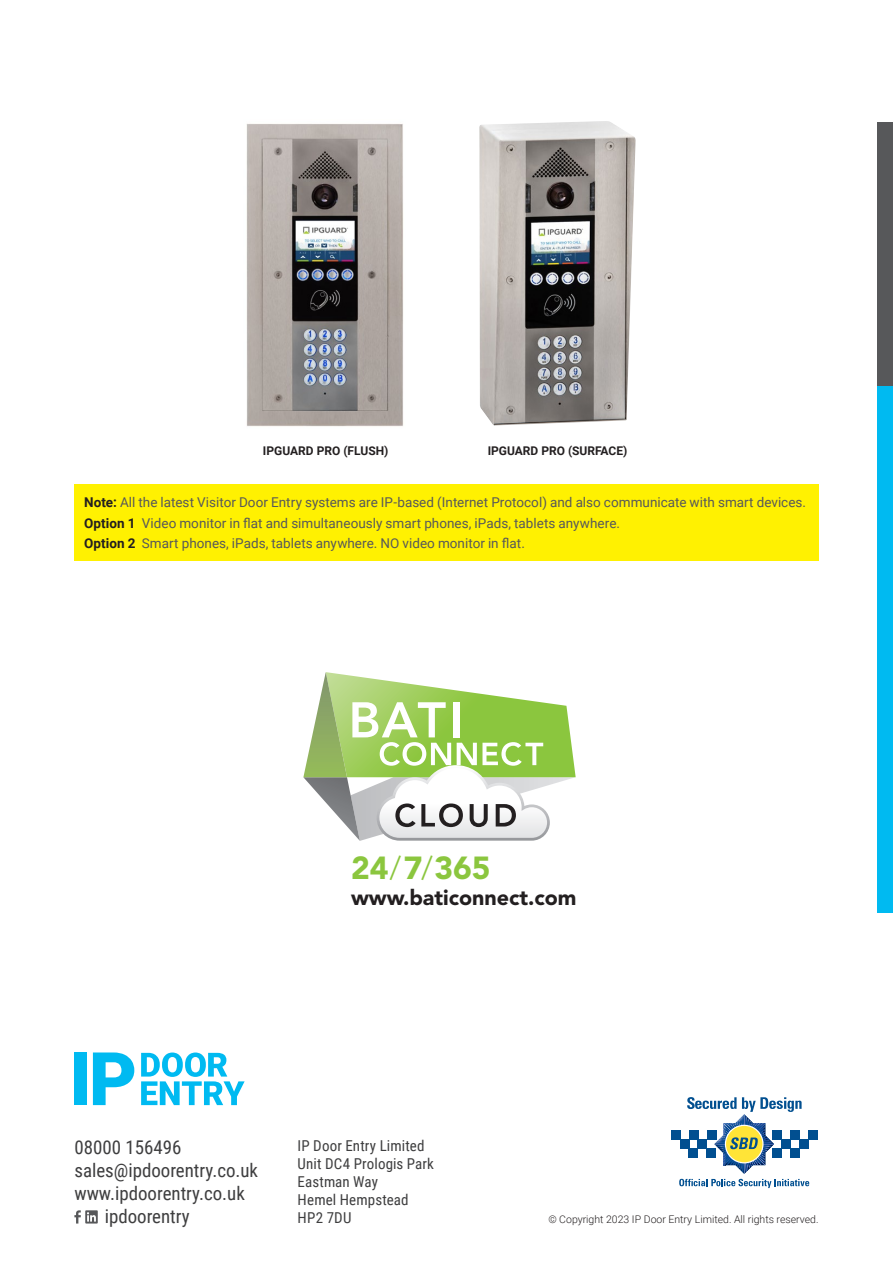
<style>
.page{position:relative;width:893px;height:1263px;background:#fff}
.page>*{position:absolute;margin:0;border:0;box-sizing:border-box;transform-origin:0 0}
.t1{font:900 31.65px "Avenir LT Std";color:#8bc63e}
.t2{font:900 21.45px "Avenir LT Std";color:#231f20}
.t3{font:18.9px "Roboto Condensed";color:#3e3e3f}
.t4{font:15px "Roboto Condensed";letter-spacing:.01em;color:#3e3e3f}
.t5{font:13.5px "Roboto";color:#57585a}
.Answer{font:700 12px "Roboto";color:#231f20}
.t6{font:300 10.5px "Roboto";color:#231f20}
.s1{font-weight:700;color:#231f20}
.s2{font-weight:300}
</style>
<div class="page">
<div style="left:877px;top:123px;width:16px;height:263px;background:#57585a"></div>
<div style="left:877px;top:386px;width:16px;height:526px;background:#00baf1"></div>
<svg style="left:74px;top:1210px;width:24px;height:13px"></svg>
<div style="left:74px;top:1052px;width:13px;height:53px;background:#00baf1"></div>
<svg style="left:93px;top:1052px;width:41px;height:53px"></svg>
<svg style="left:141px;top:1052px;width:104px;height:53px"></svg>
<div style="left:671px;top:1131px;width:9px;height:9px;background:#014f90"></div>
<div style="left:808px;top:1131px;width:9px;height:9px;background:#014f90"></div>
<svg style="left:679px;top:1097px;width:130px;height:91px"></svg>
<svg style="left:303px;top:672px;width:273px;height:169px"></svg>
<div style="left:74px;top:484px;width:745px;height:77px;background:#fff101"></div>
<img style="left:246px;top:124px;width:157px;height:303px">
<img style="left:479px;top:121px;width:157px;height:305px">
<p class="Answer" style="left:263px;top:443px;width:127px">IPGUARD PRO (FLUSH)</p>
<p class="Answer" style="left:488px;top:443px;width:141px">IPGUARD PRO (SURFACE)</p>
<p class="t5" style="left:84px;top:493px;width:723px"><span class="s1">Note:</span> All the latest Visitor Door Entry systems are IP-based (Internet Protocol) and also communicate with smart devices.</p>
<p class="t5" style="left:84px;top:513px;width:537px"><span class="s1">Option 1</span> Video monitor in flat and simultaneously smart phones, iPads, tablets anywhere.</p>
<p class="t5" style="left:84px;top:534px;width:442px"><span class="s1">Option 2</span> Smart phones, iPads, tablets anywhere. NO video monitor in flat.</p>
<p class="t1" style="left:351px;top:849px;width:141px">24<span class="s2">/</span>7<span class="s2">/</span>365</p>
<p class="t2" style="left:351px;top:885px;width:227px">www.baticonnect.com</p>
<p class="t3" style="left:74px;top:1134px;width:109px">08000 156496</p>
<p class="t3" style="left:74px;top:1157px;width:185px">sales@ipdoorentry.co.uk</p>
<p class="t3" style="left:74px;top:1180px;width:172px">www.ipdoorentry.co.uk</p>
<p class="t3" style="left:105px;top:1203px;width:86px">ipdoorentry</p>
<p class="t4" style="left:298px;top:1135px;width:128px">IP Door Entry Limited</p>
<p class="t4" style="left:298px;top:1153px;width:138px">Unit DC4 Prologis Park</p>
<p class="t4" style="left:298px;top:1171px;width:82px">Eastman Way</p>
<p class="t4" style="left:298px;top:1189px;width:112px">Hemel Hempstead</p>
<p class="t4" style="left:298px;top:1207px;width:55px">HP2 7DU</p>
<p class="t6" style="left:548px;top:1212px;width:272px">© Copyright 2023 IP Door Entry Limited. All rights reserved.</p>
</div>
